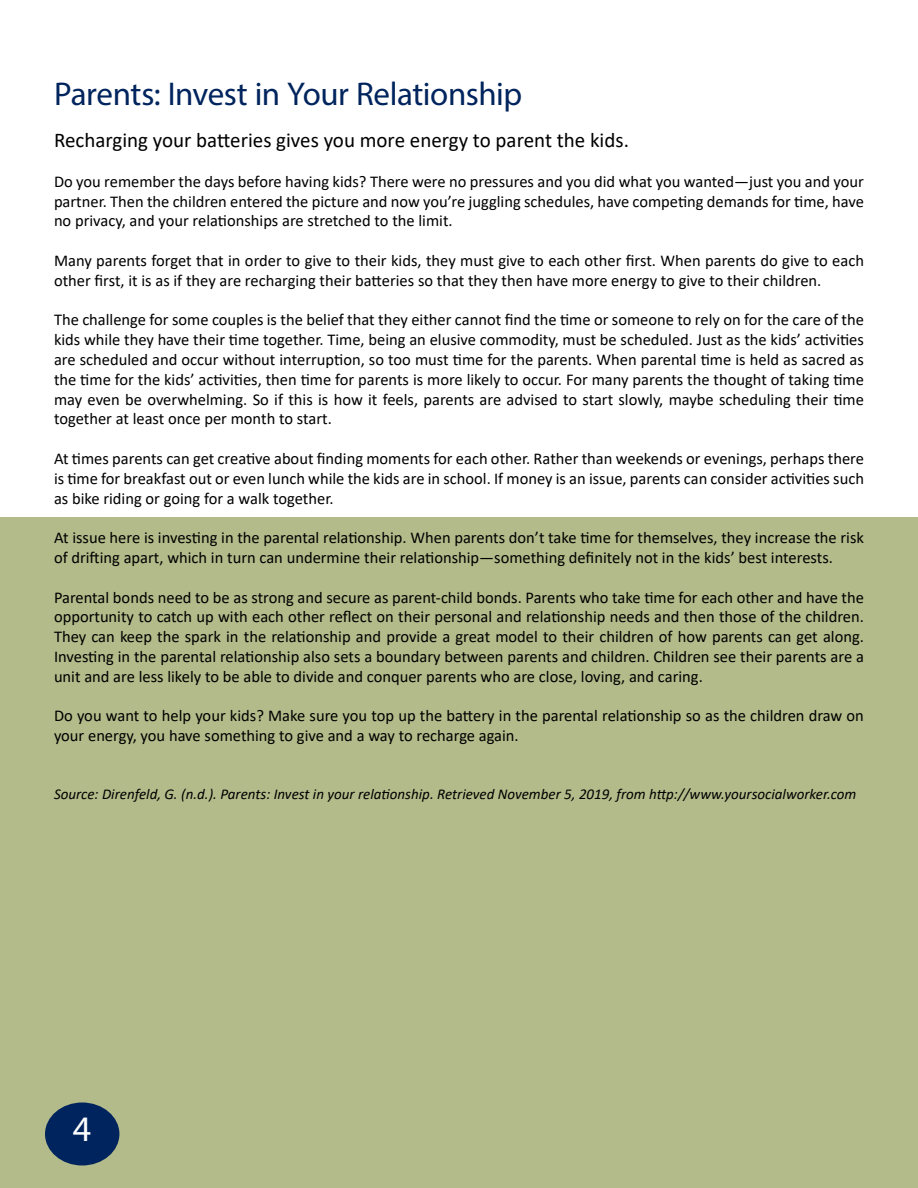
<style>
.page{position:relative;width:918px;height:1188px;background:#fff}
.page>*{position:absolute;margin:0;border:0;box-sizing:border-box;transform-origin:0 0}
.t1{font:36px "Myriad Pro";color:#fff}
.t2{font:33px "Myriad Pro";letter-spacing:-.015em;color:#00245d}
.t3{font:21px "Calibri";color:#000}
.t4{font:16.5px/19.8px "Calibri";color:#000;text-align:justify}
.t5{font:italic 15px "Calibri";color:#000}
</style>
<div class="page">
<div style="left:0;top:517px;width:918px;height:671px;background:#b2bb89"></div>
<div style="left:45px;top:1102px;width:74px;height:64px;background:#00245d;border-radius:50%"></div>
<h2 class="t2" style="left:54px;top:74px;width:470px">Parents: Invest in Your Relationship</h2>
<p class="t3" style="left:54px;top:126px;width:576px">Recharging your batteries gives you more energy to parent the kids.</p>
<p class="t4" style="left:54px;top:171px;width:812px">Do you remember the days before having kids? There were no pressures and you did what you wanted—just you and your partner. Then the children entered the picture and now you’re juggling schedules, have competing demands for time, have no privacy, and your relationships are stretched to the limit.</p>
<p class="t4" style="left:54px;top:250px;width:811px">Many parents forget that in order to give to their kids, they must give to each other first. When parents do give to each other first, it is as if they are recharging their batteries so that they then have more energy to give to their children.</p>
<p class="t4" style="left:54px;top:310px;width:812px">The challenge for some couples is the belief that they either cannot find the time or someone to rely on for the care of the kids while they have their time together. Time, being an elusive commodity, must be scheduled. Just as the kids’ activities are scheduled and occur without interruption, so too must time for the parents. When parental time is held as sacred as the time for the kids’ activities, then time for parents is more likely to occur. For many parents the thought of taking time may even be overwhelming. So if this is how it feels, parents are advised to start slowly, maybe scheduling their time together at least once per month to start.</p>
<p class="t4" style="left:54px;top:448px;width:812px">At times parents can get creative about finding moments for each other. Rather than weekends or evenings, perhaps there is time for breakfast out or even lunch while the kids are in school. If money is an issue, parents can consider activities such as bike riding or going for a walk together.</p>
<p class="t4" style="left:54px;top:527px;width:812px">At issue here is investing in the parental relationship. When parents don’t take time for themselves, they increase the risk of drifting apart, which in turn can undermine their relationship—something definitely not in the kids’ best interests.</p>
<p class="t4" style="left:54px;top:587px;width:812px">Parental bonds need to be as strong and secure as parent-child bonds. Parents who take time for each other and have the opportunity to catch up with each other reflect on their personal and relationship needs and then those of the children.<br>They can keep the spark in the relationship and provide a great model to their children of how parents can get along.<br>Investing in the parental relationship also sets a boundary between parents and children. Children see their parents are a unit and are less likely to be able to divide and conquer parents who are close, loving, and caring.</p>
<p class="t4" style="left:54px;top:706px;width:811px">Do you want to help your kids? Make sure you top up the battery in the parental relationship so as the children draw on your energy, you have something to give and a way to recharge again.</p>
<p class="t5" style="left:54px;top:783px;width:804px">Source: Direnfeld, G. (n.d.). Parents: Invest in your relationship. Retrieved November 5, 2019, from http://www.yoursocialworker.com</p>
<h1 class="t1" style="left:73px;top:1106px;width:20px">4</h1>
</div>
